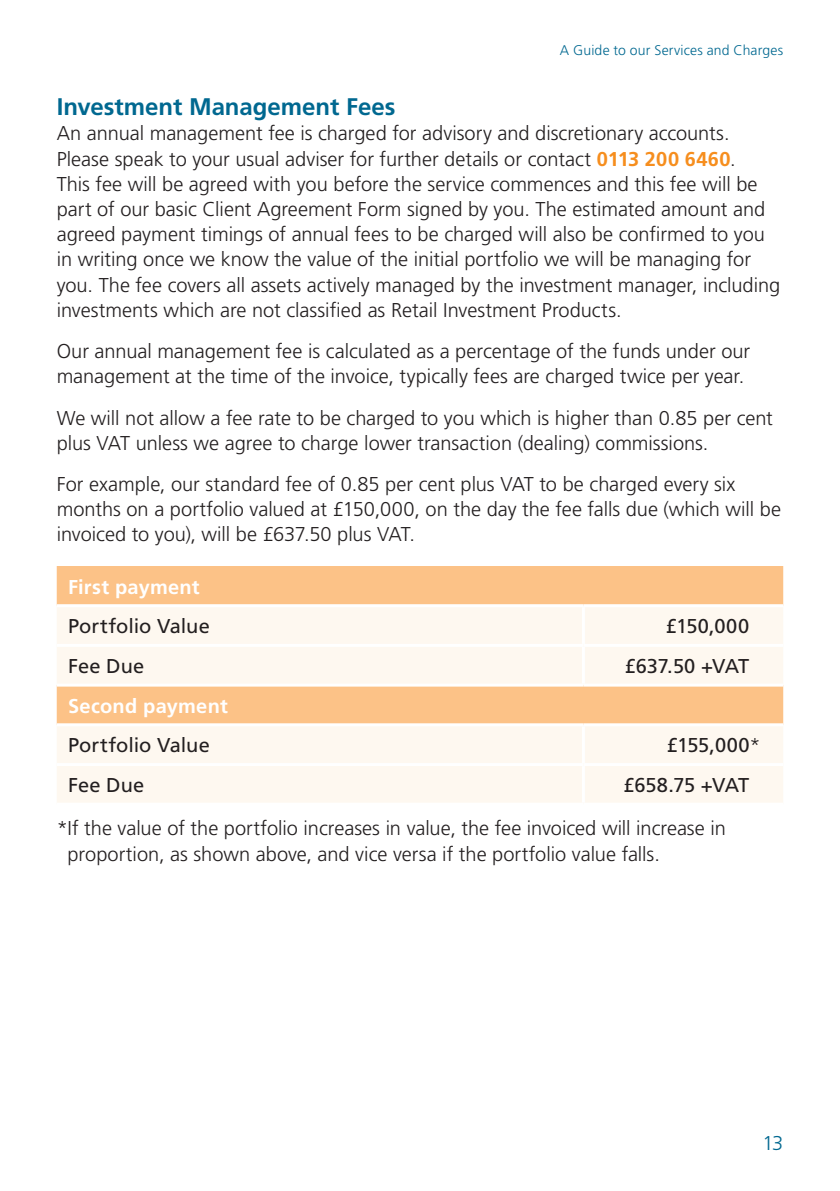
<style>
.page{position:relative;width:840px;height:1191px;background:#fff}
.page>*{position:absolute;margin:0;border:0;box-sizing:border-box;transform-origin:0 0}
.t1{font:700 24px "Frutiger";color:#006890}
.t2{font:300 20px/25.2px "Frutiger";color:#231f20}
.t3{font:20px "Frutiger";color:#231f20}
.t4{font:700 20px "Frutiger";letter-spacing:.015em;color:#fff}
.t5{font:300 20px "Frutiger";color:#006890}
.t6{font:300 14px "Frutiger";letter-spacing:.01em;color:#006890}
.s1{font-weight:700;color:#f68e1e}
.s2{font-weight:300}
</style>
<div class="page">
<div style="left:57px;top:566px;width:725px;height:38px;background:#fcc287"></div>
<svg style="left:57px;top:607px;width:725px;height:195px;fill:#fef8f0"></svg>
<hr style="left:581px;top:607px;width:3px;height:37px;background:#fff">
<hr style="left:581px;top:647px;width:3px;height:36px;background:#fff">
<hr style="left:581px;top:726px;width:3px;height:37px;background:#fff">
<hr style="left:581px;top:766px;width:3px;height:36px;background:#fff">
<hr style="left:57px;top:644px;width:526px;height:3px;background:#fff">
<hr style="left:583px;top:644px;width:199px;height:3px;background:#fff">
<hr style="left:57px;top:683px;width:526px;height:3px;background:#fff">
<hr style="left:583px;top:683px;width:199px;height:3px;background:#fff">
<hr style="left:57px;top:723px;width:526px;height:3px;background:#fff">
<hr style="left:583px;top:723px;width:199px;height:3px;background:#fff">
<hr style="left:57px;top:763px;width:526px;height:3px;background:#fff">
<hr style="left:583px;top:763px;width:199px;height:3px;background:#fff">
<p class="t6" style="left:559px;top:42px;width:225px">A Guide to our Services and Charges</p>
<p class="t1" style="left:57px;top:93px;width:340px">Investment Management Fees</p>
<p class="t2" style="left:57px;top:121px;width:724px">An annual management fee is charged for advisory and discretionary accounts.<br>Please speak to your usual adviser for further details or contact <span class="s1">0113 200 6460</span>.<br>This fee will be agreed with you before the service commences and this fee will be part of our basic Client Agreement Form signed by you. The estimated amount and agreed payment timings of annual fees to be charged will also be confirmed to you in writing once we know the value of the initial portfolio we will be managing for you. The fee covers all assets actively managed by the investment manager, including investments which are not classified as Retail Investment Products.</p>
<p class="t2" style="left:57px;top:338px;width:694px">Our annual management fee is calculated as a percentage of the funds under our management at the time of the invoice, typically fees are charged twice per year.</p>
<p class="t2" style="left:57px;top:405px;width:717px">We will not allow a fee rate to be charged to you which is higher than 0.85 per cent plus VAT unless we agree to charge lower transaction (dealing) commissions.</p>
<p class="t2" style="left:57px;top:471px;width:725px">For example, our standard fee of 0.85 per cent plus VAT to be charged every six months on a portfolio valued at £150,000, on the day the fee falls due (which will be invoiced to you), will be £637.50 plus VAT.</p>
<p class="t4" style="left:68px;top:575px;width:133px">First payment</p>
<p class="t3" style="left:68px;top:614px;width:143px">Portfolio Value</p>
<p class="t3" style="left:665px;top:614px;width:85px">£150,000</p>
<p class="t3" style="left:68px;top:654px;width:78px">Fee Due</p>
<p class="t3" style="left:624px;top:654px;width:126px">£637.50 +VAT</p>
<p class="t4" style="left:68px;top:694px;width:161px">Second payment</p>
<p class="t3" style="left:68px;top:733px;width:143px">Portfolio Value</p>
<p class="t3" style="left:666px;top:733px;width:95px">£155,000<span class="s2">*</span></p>
<p class="t3" style="left:68px;top:773px;width:78px">Fee Due</p>
<p class="t3" style="left:623px;top:773px;width:127px">£658.75 +VAT</p>
<p class="t2" style="left:67px;top:816px;width:659px;text-indent:-11px">*If the value of the portfolio increases in value, the fee invoiced will increase in proportion, as shown above, and vice versa if the portfolio value falls.</p>
<p class="t5" style="left:761px;top:1131px;width:22px">13</p>
</div>
